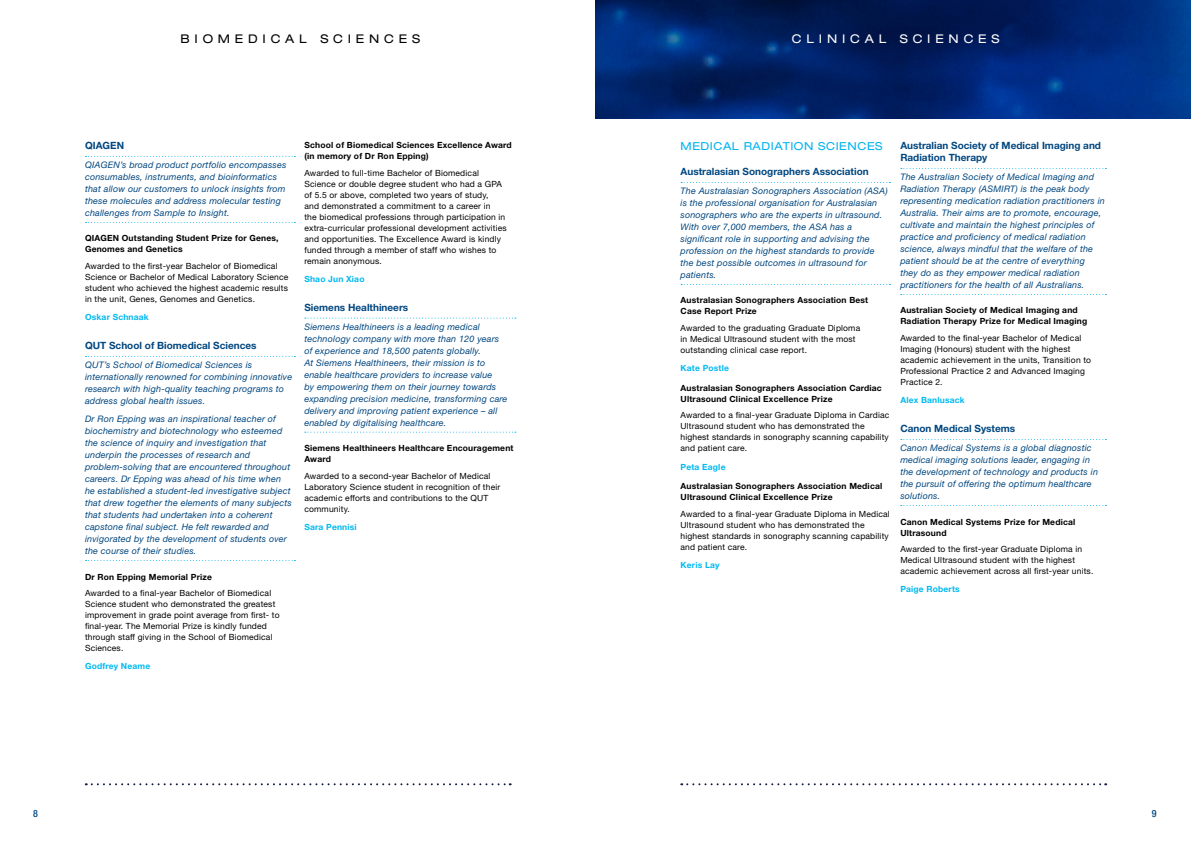
<style>
.page{position:relative;width:1191px;height:842px;background:#fff}
.page>*{position:absolute;margin:0;border:0;box-sizing:border-box;transform-origin:0 0}
.t1{font:expanded 12px "Helvetica Neue LT Pro";letter-spacing:.4em;color:#000}
.t2{font:expanded 12px "Helvetica Neue LT Pro";letter-spacing:.4em;color:#fff}
.t3{font:expanded 11px "Helvetica Neue LT Pro";letter-spacing:.05em;color:#00b3f0}
.t4{font:700 10px/12px "Helvetica Neue LT Pro";color:#00467f}
.t5{font:500 condensed 10px "Helvetica Neue LT Pro";color:#00467f}
.t6{font:italic 9px/12px "Helvetica Neue LT Pro";letter-spacing:.02em;color:#00467f}
.t7{font:8.5px/11px "Helvetica Neue LT Pro";letter-spacing:.02em;color:#000}
.t8{font:700 8.5px/11px "Helvetica Neue LT Pro";letter-spacing:.02em;color:#000}
.t9{font:700 8.5px "Helvetica Neue LT Pro";letter-spacing:.02em;color:#00b9f1}
</style>
<div class="page">
<img style="left:595px;top:0;width:596px;height:118px">
<svg style="left:86px;top:783px;width:425px;height:2px"></svg>
<svg style="left:681px;top:783px;width:425px;height:2px"></svg>
<svg style="left:86px;top:156px;width:209px;height:1px"></svg>
<svg style="left:86px;top:222px;width:209px;height:1px"></svg>
<svg style="left:86px;top:356px;width:209px;height:1px"></svg>
<svg style="left:86px;top:560px;width:209px;height:1px"></svg>
<svg style="left:681px;top:182px;width:209px;height:1px"></svg>
<svg style="left:681px;top:284px;width:209px;height:1px"></svg>
<svg style="left:900px;top:168px;width:206px;height:1px"></svg>
<svg style="left:900px;top:294px;width:206px;height:1px"></svg>
<svg style="left:900px;top:439px;width:206px;height:1px"></svg>
<svg style="left:900px;top:505px;width:206px;height:1px"></svg>
<svg style="left:305px;top:318px;width:211px;height:1px"></svg>
<svg style="left:305px;top:432px;width:211px;height:1px"></svg>
<h1 class="t1" style="left:180px;top:31px;width:241px">BIOMEDICAL SCIENCES</h1>
<p class="t4" style="left:85px;top:139px;width:41px">QIAGEN</p>
<p class="t6" style="left:85px;top:159px;width:203px">QIAGEN’s broad product portfolio encompasses consumables, instruments, and bioinformatics that allow our customers to unlock insights from these molecules and address molecular testing challenges from Sample to Insight.</p>
<p class="t8" style="left:85px;top:233px;width:195px">QIAGEN Outstanding Student Prize for Genes,<br>Genomes and Genetics</p>
<p class="t7" style="left:85px;top:260px;width:205px">Awarded to the first-year Bachelor of Biomedical Science or Bachelor of Medical Laboratory Science student who achieved the highest academic results in the unit, Genes, Genomes and Genetics.</p>
<p class="t9" style="left:85px;top:312px;width:65px">Oskar Schnaak</p>
<p class="t4" style="left:85px;top:339px;width:173px">QUT School of Biomedical Sciences</p>
<p class="t6" style="left:85px;top:359px;width:209px">QUT’s School of Biomedical Sciences is internationally renowned for combining innovative research with high-quality teaching programs to address global health issues.</p>
<p class="t6" style="left:85px;top:413px;width:208px">Dr Ron Epping was an inspirational teacher of biochemistry and biotechnology who esteemed the science of inquiry and investigation that underpin the processes of research and problem‑solving that are encountered throughout careers. Dr Epping was ahead of his time when he established a student-led investigative subject that drew together the elements of many subjects that students had undertaken into a coherent capstone final subject. He felt rewarded and invigorated by the development of students over the course of their studies.</p>
<p class="t8" style="left:85px;top:571px;width:128px">Dr Ron Epping Memorial Prize</p>
<p class="t7" style="left:85px;top:587px;width:196px">Awarded to a final-year Bachelor of Biomedical Science student who demonstrated the greatest improvement in grade point average from first- to final-year. The Memorial Prize is kindly funded through staff giving in the School of Biomedical Sciences.</p>
<p class="t9" style="left:85px;top:661px;width:67px">Godfrey Neame</p>
<p class="t8" style="left:304px;top:139px;width:209px">School of Biomedical Sciences Excellence Award (in memory of Dr Ron Epping)</p>
<p class="t7" style="left:304px;top:167px;width:204px">Awarded to full-time Bachelor of Biomedical Science or double degree student who had a GPA of 5.5 or above, completed two years of study,<br>and demonstrated a commitment to a career in<br>the biomedical professions through participation in extra-curricular professional development activities and opportunities. The Excellence Award is kindly funded through a member of staff who wishes to remain anonymous.</p>
<p class="t9" style="left:304px;top:274px;width:62px">Shao Jun Xiao</p>
<p class="t4" style="left:304px;top:301px;width:105px">Siemens Healthineers</p>
<p class="t6" style="left:304px;top:321px;width:204px">Siemens Healthineers is a leading medical technology company with more than 120 years of experience and 18,500 patents globally.<br>At Siemens Healthineers, their mission is to enable healthcare providers to increase value<br>by empowering them on their journey towards expanding precision medicine, transforming care delivery and improving patient experience – all enabled by digitalising healthcare.</p>
<p class="t8" style="left:304px;top:442px;width:211px">Siemens Healthineers Healthcare Encouragement<br>Award</p>
<p class="t7" style="left:304px;top:470px;width:197px">Awarded to a second-year Bachelor of Medical Laboratory Science student in recognition of their academic efforts and contributions to the QUT community.</p>
<p class="t9" style="left:304px;top:522px;width:54px">Sara Pennisi</p>
<h1 class="t2" style="left:792px;top:31px;width:209px">CLINICAL SCIENCES</h1>
<p class="t3" style="left:680px;top:139px;width:204px">MEDICAL RADIATION SCIENCES</p>
<p class="t4" style="left:680px;top:165px;width:190px">Australasian Sonographers Association</p>
<p class="t6" style="left:680px;top:185px;width:209px">The Australasian Sonographers Association (ASA) is the professional organisation for Australasian sonographers who are the experts in ultrasound.<br>With over 7,000 members, the ASA has a significant role in supporting and advising the profession on the highest standards to provide the best possible outcomes in ultrasound for patients.</p>
<p class="t8" style="left:680px;top:295px;width:189px">Australasian Sonographers Association Best<br>Case Report Prize</p>
<p class="t7" style="left:680px;top:322px;width:181px">Awarded to the graduating Graduate Diploma in Medical Ultrasound student with the most outstanding clinical case report.</p>
<p class="t9" style="left:680px;top:363px;width:50px">Kate Postle</p>
<p class="t8" style="left:680px;top:382px;width:203px">Australasian Sonographers Association Cardiac<br>Ultrasound Clinical Excellence Prize</p>
<p class="t7" style="left:680px;top:410px;width:210px">Awarded to a final-year Graduate Diploma in Cardiac Ultrasound student who has demonstrated the highest standards in sonography scanning capability and patient care.</p>
<p class="t9" style="left:680px;top:461px;width:46px">Peta Eagle</p>
<p class="t8" style="left:680px;top:480px;width:203px">Australasian Sonographers Association Medical<br>Ultrasound Clinical Excellence Prize</p>
<p class="t7" style="left:680px;top:508px;width:211px">Awarded to a final-year Graduate Diploma in Medical Ultrasound student who has demonstrated the highest standards in sonography scanning capability and patient care.</p>
<p class="t9" style="left:680px;top:559px;width:41px">Keris Lay</p>
<p class="t4" style="left:900px;top:139px;width:202px">Australian Society of Medical Imaging and<br>Radiation Therapy</p>
<p class="t6" style="left:900px;top:171px;width:206px">The Australian Society of Medical Imaging and Radiation Therapy (ASMIRT) is the peak body representing medication radiation practitioners in Australia. Their aims are to promote, encourage, cultivate and maintain the highest principles of practice and proficiency of medical radiation science, always mindful that the welfare of the patient should be at the centre of everything<br>they do as they empower medical radiation practitioners for the health of all Australians.</p>
<p class="t8" style="left:900px;top:305px;width:188px">Australian Society of Medical Imaging and<br>Radiation Therapy Prize for Medical Imaging</p>
<p class="t7" style="left:900px;top:332px;width:192px">Awarded to the final-year Bachelor of Medical Imaging (Honours) student with the highest academic achievement in the units, Transition to Professional Practice 2 and Advanced Imaging Practice 2.</p>
<p class="t9" style="left:900px;top:395px;width:66px">Alex Banlusack</p>
<p class="t4" style="left:900px;top:422px;width:116px">Canon Medical Systems</p>
<p class="t6" style="left:900px;top:442px;width:199px">Canon Medical Systems is a global diagnostic medical imaging solutions leader, engaging in the development of technology and products in the pursuit of offering the optimum healthcare solutions.</p>
<p class="t8" style="left:900px;top:516px;width:176px">Canon Medical Systems Prize for Medical<br>Ultrasound</p>
<p class="t7" style="left:900px;top:543px;width:194px">Awarded to the first-year Graduate Diploma in<br>Medical Ultrasound student with the highest academic achievement across all first-year units.</p>
<p class="t9" style="left:900px;top:584px;width:61px">Paige Roberts</p>
<p class="t5" style="left:33px;top:807px;width:6px">8</p>
<p class="t5" style="left:1151px;top:807px;width:6px">9</p>
</div>
